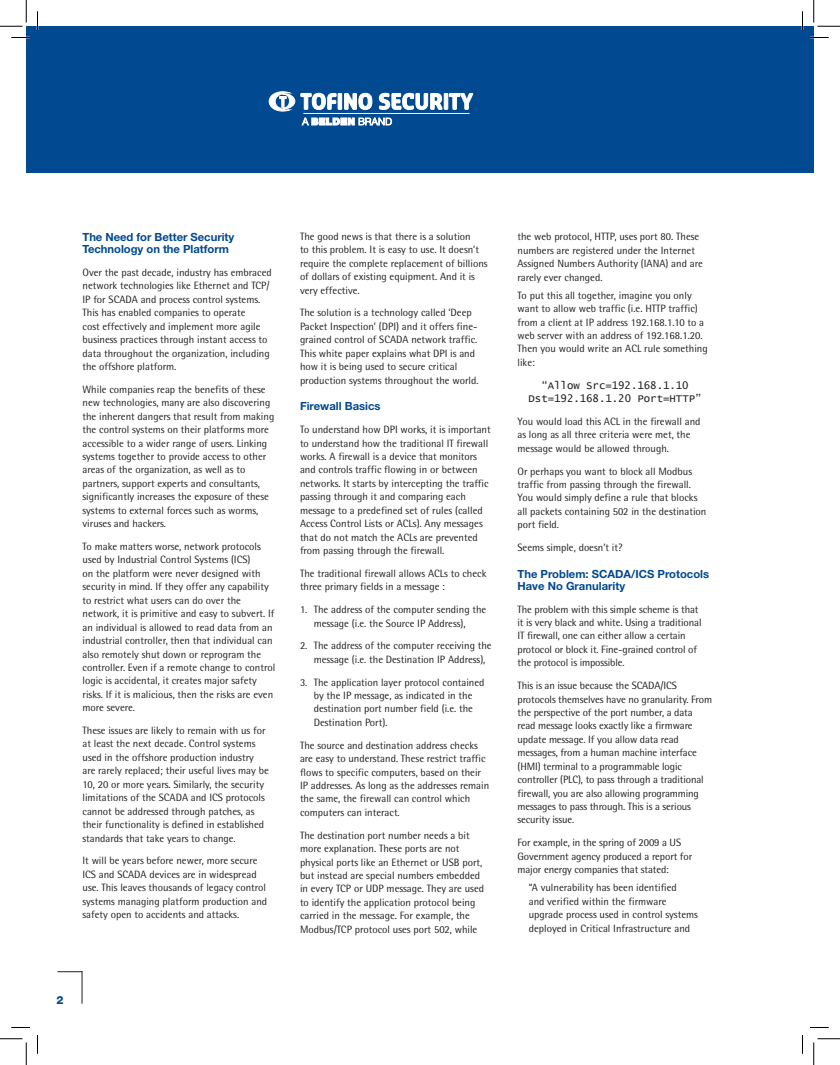
<style>
.page{position:relative;width:840px;height:1065px;background:#fff}
.page>*{position:absolute;margin:0;border:0;box-sizing:border-box;transform-origin:0 0}
.Belden_Text{font:700 11.25px/11.9px "Helvetica Neue";color:#014990}
.Belden_Heading{font:700 11.25px/11.9px "Helvetica Neue";letter-spacing:-.005em;color:#014990}
.t1{font:800 11.25px "Helvetica Neue";color:#014990}
.Belden_Text-2{font:10.62px/13.5px "Rotis Semi Sans Std";color:#231f20}
.Belden_Text-3{font:10.62px/13.5px "Lucida Console";color:#231f20;text-align:center}
</style>
<div class="page">
<div style="left:26px;top:26px;width:788px;height:146px;background:#014990"></div>
<svg style="left:57px;top:971px;width:25px;height:1px"></svg>
<hr style="left:82px;top:971px;width:1px;height:33px;background:#231f20">
<svg style="left:269px;top:92px;width:26px;height:19px"></svg>
<svg style="left:301px;top:93px;width:35px;height:17px"></svg>
<div style="left:338px;top:93px;width:4px;height:16px;border:1px solid #fff"></div>
<svg style="left:344px;top:93px;width:28px;height:17px"></svg>
<svg style="left:379px;top:93px;width:63px;height:17px"></svg>
<div style="left:444px;top:93px;width:4px;height:16px;border:1px solid #fff"></div>
<svg style="left:449px;top:93px;width:24px;height:17px"></svg>
<svg style="left:302px;top:118px;width:90px;height:7px"></svg>
<hr style="left:303px;top:113px;width:167px;height:1px;background:#fff">
<svg style="left:11px;top:37px;width:19px;height:1px"></svg>
<svg style="left:810px;top:37px;width:19px;height:1px"></svg>
<svg style="left:11px;top:1027px;width:19px;height:1px"></svg>
<svg style="left:810px;top:1027px;width:19px;height:1px"></svg>
<svg style="left:37px;top:11px;width:1px;height:19px"></svg>
<svg style="left:37px;top:1035px;width:1px;height:19px"></svg>
<svg style="left:802px;top:11px;width:1px;height:19px"></svg>
<svg style="left:802px;top:1035px;width:1px;height:19px"></svg>
<svg style="left:0;top:0;width:27px;height:27px"></svg>
<svg style="left:0;top:1039px;width:27px;height:26px"></svg>
<svg style="left:814px;top:0;width:26px;height:27px"></svg>
<svg style="left:814px;top:1039px;width:26px;height:26px"></svg>
<p class="Belden_Heading" style="left:82px;top:231px;width:153px">The Need for Better Security<br>Technology on the Platform</p>
<p class="Belden_Text-2" style="left:82px;top:266px;width:191px">Over the past decade, industry has embraced network technologies like Ethernet and TCP/ IP for SCADA and process control systems.<br>This has enabled companies to operate<br>cost effectively and implement more agile business practices through instant access to data throughout the organization, including the offshore platform.</p>
<p class="Belden_Text-2" style="left:82px;top:382px;width:193px">While companies reap the benefits of these new technologies, many are also discovering the inherent dangers that result from making the control systems on their platforms more accessible to a wider range of users. Linking systems together to provide access to other areas of the organization, as well as to partners, support experts and consultants, significantly increases the exposure of these systems to external forces such as worms, viruses and hackers.</p>
<p class="Belden_Text-2" style="left:82px;top:540px;width:194px">To make matters worse, network protocols used by Industrial Control Systems (ICS)<br>on the platform were never designed with security in mind. If they offer any capability to restrict what users can do over the network, it is primitive and easy to subvert. If an individual is allowed to read data from an industrial controller, then that individual can also remotely shut down or reprogram the controller. Even if a remote change to control logic is accidental, it creates major safety risks. If it is malicious, then the risks are even more severe.</p>
<p class="Belden_Text-2" style="left:82px;top:724px;width:188px">These issues are likely to remain with us for at least the next decade. Control systems used in the offshore production industry are rarely replaced; their useful lives may be 10, 20 or more years. Similarly, the security limitations of the SCADA and ICS protocols cannot be addressed through patches, as their functionality is defined in established standards that take years to change.</p>
<p class="Belden_Text-2" style="left:82px;top:854px;width:186px">It will be years before newer, more secure ICS and SCADA devices are in widespread use. This leaves thousands of legacy control systems managing platform production and safety open to accidents and attacks.</p>
<p class="t1" style="left:57px;top:993px;width:9px">2</p>
<p class="Belden_Text-2" style="left:300px;top:229px;width:189px">The good news is that there is a solution<br>to this problem. It is easy to use. It doesn’t require the complete replacement of billions of dollars of existing equipment. And it is very effective.</p>
<p class="Belden_Text-2" style="left:300px;top:306px;width:180px">The solution is a technology called ‘Deep Packet Inspection’ (DPI) and it offers fine&shy;grained control of SCADA network traffic.<br>This white paper explains what DPI is and how it is being used to secure critical production systems throughout the world.</p>
<p class="Belden_Text" style="left:300px;top:400px;width:82px">Firewall Basics</p>
<p class="Belden_Text-2" style="left:300px;top:423px;width:192px">To understand how DPI works, it is important to understand how the traditional IT firewall works. A firewall is a device that monitors and controls traffic flowing in or between networks. It starts by intercepting the traffic passing through it and comparing each message to a predefined set of rules (called Access Control Lists or ACLs). Any messages that do not match the ACLs are prevented from passing through the firewall.</p>
<p class="Belden_Text-2" style="left:300px;top:566px;width:188px">The traditional firewall allows ACLs to check three primary fields in a message :</p>
<p class="Belden_Text-2" style="left:314px;top:603px;width:174px;text-indent:-14px">1. The address of the computer sending the message (i.e. the Source IP Address),</p>
<p class="Belden_Text-2" style="left:314px;top:639px;width:179px;text-indent:-14px">2. The address of the computer receiving the message (i.e. the Destination IP Address),</p>
<p class="Belden_Text-2" style="left:314px;top:675px;width:172px;text-indent:-14px">3. The application layer protocol contained by the IP message, as indicated in the destination port number field (i.e. the Destination Port).</p>
<p class="Belden_Text-2" style="left:300px;top:738px;width:191px">The source and destination address checks are easy to understand. These restrict traffic flows to specific computers, based on their IP addresses. As long as the addresses remain the same, the firewall can control which computers can interact.</p>
<p class="Belden_Text-2" style="left:300px;top:828px;width:186px">The destination port number needs a bit more explanation. These ports are not physical ports like an Ethernet or USB port, but instead are special numbers embedded in every TCP or UDP message. They are used to identify the application protocol being carried in the message. For example, the Modbus/TCP protocol uses port 502, while</p>
<p class="Belden_Text-2" style="left:518px;top:230px;width:187px">the web protocol, HTTP, uses port 80. These numbers are registered under the Internet Assigned Numbers Authority (IANA) and are rarely ever changed.</p>
<p class="Belden_Text-2" style="left:518px;top:288px;width:192px">To put this all together, imagine you only want to allow web traffic (i.e. HTTP traffic) from a client at IP address 192.168.1.10 to a web server with an address of 192.168.1.20.<br>Then you would write an ACL rule something like:</p>
<p class="Belden_Text-3" style="left:529px;top:379px;width:174px">“Allow Src=192.168.1.10<br>Dst=192.168.1.20 Port=HTTP”</p>
<p class="Belden_Text-2" style="left:518px;top:414px;width:185px">You would load this ACL in the firewall and as long as all three criteria were met, the message would be allowed through.</p>
<p class="Belden_Text-2" style="left:518px;top:464px;width:190px">Or perhaps you want to block all Modbus traffic from passing through the firewall.<br>You would simply define a rule that blocks all packets containing 502 in the destination port field.</p>
<p class="Belden_Text-2" style="left:518px;top:541px;width:106px">Seems simple, doesn’t it?</p>
<p class="Belden_Text" style="left:518px;top:568px;width:193px">The Problem: SCADA/ICS Protocols<br>Have No Granularity</p>
<p class="Belden_Text-2" style="left:518px;top:602px;width:186px">The problem with this simple scheme is that it is very black and white. Using a traditional IT firewall, one can either allow a certain protocol or block it. Fine-grained control of the protocol is impossible.</p>
<p class="Belden_Text-2" style="left:518px;top:679px;width:196px">This is an issue because the SCADA/ICS protocols themselves have no granularity. From the perspective of the port number, a data read message looks exactly like a firmware update message. If you allow data read messages, from a human machine interface (HMI) terminal to a programmable logic controller (PLC), to pass through a traditional firewall, you are also allowing programming messages to pass through. This is a serious security issue.</p>
<p class="Belden_Text-2" style="left:518px;top:836px;width:176px">For example, in the spring of 2009 a US<br>Government agency produced a report for major energy companies that stated:</p>
<p class="Belden_Text-2" style="left:529px;top:881px;width:171px">“A vulnerability has been identified<br>and verified within the firmware upgrade process used in control systems deployed in Critical Infrastructure and</p>
</div>
